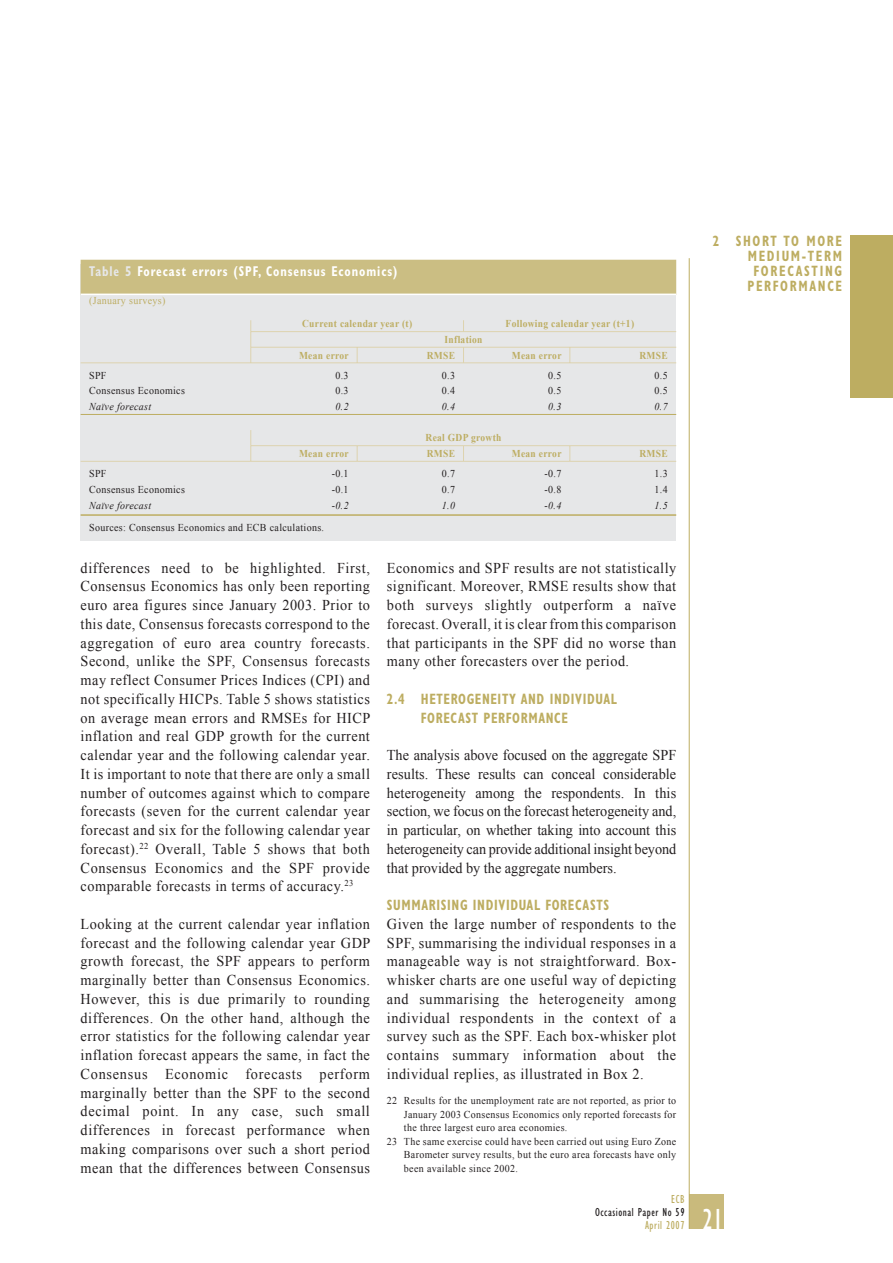
<style>
.page{position:relative;width:893px;height:1263px;background:#fff}
.page>*{position:absolute;margin:0;border:0;box-sizing:border-box;transform-origin:0 0}
.t1{font:condensed 30px "Gill Sans";color:#fff;scale:.95 1}
.t2{font:15px/18.8px "Times New Roman";letter-spacing:.035em;color:#231f20;text-align:justify;scale:.95 1}
.t3{font:700 condensed 15px/18.8px "Gill Sans";letter-spacing:.05em;color:#bdad61;scale:.85 1}
.t4{font:700 condensed 15px/15px "Gill Sans";letter-spacing:.13em;color:#bdad61;text-align:right;scale:.85 1}
.t5{font:700 condensed 14.25px "Gill Sans";letter-spacing:.075em;color:#fff;scale:.85 1}
.t6{font:condensed 12px "Gill Sans";letter-spacing:.05em;color:#231f20;scale:.95 1}
.t7{font:condensed 12px "Gill Sans";letter-spacing:.05em;color:#bdad61;scale:.95 1}
.t8{font:10.5px "Times New Roman";letter-spacing:.035em;color:#231f20;scale:.95 1}
.t9{font:700 10.5px "Times New Roman";letter-spacing:.035em;color:#bdad61;scale:.9 1}
.t10{font:italic 10.5px "Times New Roman";letter-spacing:.035em;color:#231f20;scale:.95 1}
.t11{font:10.5px "Times New Roman";letter-spacing:.035em;color:#bdad61;scale:.95 1}
.s1{color:#e6e7e8}
</style>
<div class="page">
<div style="left:689px;top:1195px;width:34px;height:34px;background:#c9ba7c"></div>
<hr style="left:689px;top:258px;width:1px;height:971px;background:#bdad61">
<div style="left:850px;top:235px;width:42px;height:162px;background:#bdad61"></div>
<div style="left:81px;top:265px;width:595px;height:276px;background:#e6e7e8"></div>
<div style="left:81px;top:260px;width:595px;height:35px;background:#cbbe83"></div>
<hr style="left:81px;top:294px;width:595px;height:1px;background:#fff">
<hr style="left:81px;top:362px;width:170px;height:1px;background:#ddd3af">
<hr style="left:250px;top:331px;width:107px;height:1px;background:#ddd3af">
<hr style="left:357px;top:331px;width:319px;height:1px;background:#ddd3af">
<hr style="left:250px;top:347px;width:107px;height:1px;background:#ddd3af">
<svg style="left:250px;top:320px;width:1px;height:42px"></svg>
<hr style="left:357px;top:347px;width:106px;height:1px;background:#ddd3af">
<svg style="left:357px;top:348px;width:1px;height:14px"></svg>
<hr style="left:463px;top:347px;width:107px;height:1px;background:#ddd3af">
<svg style="left:463px;top:348px;width:1px;height:14px"></svg>
<hr style="left:570px;top:347px;width:106px;height:1px;background:#ddd3af">
<svg style="left:569px;top:348px;width:1px;height:14px"></svg>
<hr style="left:251px;top:362px;width:425px;height:1px;background:#ddd3af">
<hr style="left:81px;top:461px;width:170px;height:1px;background:#ddd3af">
<hr style="left:250px;top:445px;width:107px;height:1px;background:#ddd3af">
<svg style="left:250px;top:430px;width:1px;height:31px"></svg>
<hr style="left:357px;top:445px;width:106px;height:1px;background:#ddd3af">
<svg style="left:357px;top:446px;width:1px;height:15px"></svg>
<hr style="left:463px;top:445px;width:107px;height:1px;background:#ddd3af">
<svg style="left:463px;top:446px;width:1px;height:15px"></svg>
<hr style="left:570px;top:445px;width:106px;height:1px;background:#ddd3af">
<svg style="left:569px;top:446px;width:1px;height:15px"></svg>
<hr style="left:251px;top:461px;width:425px;height:1px;background:#ddd3af">
<hr style="left:81px;top:514px;width:595px;height:2px;background:#bdad61">
<hr style="left:81px;top:414px;width:595px;height:1px;background:#bdad61">
<p class="t5" style="left:89px;top:266px;width:364px"><span class="s1">Table 5</span> Forecast errors (SPF, Consensus Economics)</p>
<p class="t11" style="left:89px;top:295px;width:82px">(January surveys)</p>
<p class="t9" style="left:302px;top:318px;width:124px">Current calendar year (t)</p>
<p class="t9" style="left:505px;top:318px;width:144px">Following calendar year (t+1)</p>
<p class="t9" style="left:444px;top:334px;width:44px">Inflation</p>
<p class="t9" style="left:299px;top:349px;width:57px">Mean error</p>
<p class="t9" style="left:426px;top:349px;width:33px">RMSE</p>
<p class="t9" style="left:511px;top:349px;width:57px">Mean error</p>
<p class="t9" style="left:639px;top:349px;width:33px">RMSE</p>
<p class="t8" style="left:89px;top:369px;width:20px">SPF</p>
<p class="t8" style="left:335px;top:369px;width:15px">0.3</p>
<p class="t8" style="left:442px;top:369px;width:15px">0.3</p>
<p class="t8" style="left:548px;top:369px;width:15px">0.5</p>
<p class="t8" style="left:654px;top:369px;width:15px">0.5</p>
<p class="t8" style="left:89px;top:385px;width:102px">Consensus Economics</p>
<p class="t8" style="left:335px;top:385px;width:15px">0.3</p>
<p class="t8" style="left:442px;top:385px;width:15px">0.4</p>
<p class="t8" style="left:548px;top:385px;width:15px">0.5</p>
<p class="t8" style="left:654px;top:385px;width:15px">0.5</p>
<p class="t10" style="left:89px;top:401px;width:67px">Naïve forecast</p>
<p class="t10" style="left:335px;top:401px;width:15px">0.2</p>
<p class="t10" style="left:442px;top:401px;width:15px">0.4</p>
<p class="t10" style="left:548px;top:401px;width:15px">0.3</p>
<p class="t10" style="left:654px;top:401px;width:15px">0.7</p>
<p class="t9" style="left:425px;top:432px;width:86px">Real GDP growth</p>
<p class="t9" style="left:299px;top:448px;width:57px">Mean error</p>
<p class="t9" style="left:426px;top:448px;width:33px">RMSE</p>
<p class="t9" style="left:511px;top:448px;width:57px">Mean error</p>
<p class="t9" style="left:639px;top:448px;width:33px">RMSE</p>
<p class="t8" style="left:89px;top:468px;width:20px">SPF</p>
<p class="t8" style="left:332px;top:468px;width:19px">-0.1</p>
<p class="t8" style="left:442px;top:468px;width:15px">0.7</p>
<p class="t8" style="left:544px;top:468px;width:19px">-0.7</p>
<p class="t8" style="left:654px;top:468px;width:15px">1.3</p>
<p class="t8" style="left:89px;top:484px;width:102px">Consensus Economics</p>
<p class="t8" style="left:332px;top:484px;width:19px">-0.1</p>
<p class="t8" style="left:442px;top:484px;width:15px">0.7</p>
<p class="t8" style="left:544px;top:484px;width:19px">-0.8</p>
<p class="t8" style="left:654px;top:484px;width:15px">1.4</p>
<p class="t10" style="left:89px;top:499px;width:67px">Naïve forecast</p>
<p class="t10" style="left:332px;top:499px;width:19px">-0.2</p>
<p class="t10" style="left:442px;top:499px;width:15px">1.0</p>
<p class="t10" style="left:544px;top:499px;width:19px">-0.4</p>
<p class="t10" style="left:654px;top:499px;width:15px">1.5</p>
<p class="t8" style="left:89px;top:522px;width:249px">Sources: Consensus Economics and ECB calculations.</p>
<p class="t2" style="left:81px;top:558px;width:306px">differences need to be highlighted. First, Consensus Economics has only been reporting euro area figures since January 2003. Prior to this date, Consensus forecasts correspond to the aggregation of euro area country forecasts.<br>Second, unlike the SPF, Consensus forecasts may reflect Consumer Prices Indices (CPI) and not specifically HICPs. Table 5 shows statistics on average mean errors and RMSEs for HICP inflation and real GDP growth for the current calendar year and the following calendar year.<br>It is important to note that there are only a small number of outcomes against which to compare forecasts (seven for the current calendar year forecast and six for the following calendar year forecast).<sup>22</sup> Overall, Table 5 shows that both Consensus Economics and the SPF provide comparable forecasts in terms of accuracy.<sup>23</sup></p>
<p class="t2" style="left:81px;top:914px;width:306px">Looking at the current calendar year inflation forecast and the following calendar year GDP growth forecast, the SPF appears to perform marginally better than Consensus Economics.<br>However, this is due primarily to rounding differences. On the other hand, although the error statistics for the following calendar year inflation forecast appears the same, in fact the Consensus Economic forecasts perform marginally better than the SPF to the second decimal point. In any case, such small differences in forecast performance when making comparisons over such a short period mean that the differences between Consensus</p>
<p class="t2" style="left:387px;top:558px;width:306px">Economics and SPF results are not statistically significant. Moreover, RMSE results show that both surveys slightly outperform a naïve forecast. Overall, it is clear from this comparison that participants in the SPF did no worse than many other forecasters over the period.</p>
<p class="t3" style="left:421px;top:691px;width:232px;text-indent:-34px">2.4 HETEROGENEITY AND INDIVIDUAL<br>FORECAST PERFORMANCE</p>
<p class="t2" style="left:387px;top:746px;width:306px">The analysis above focused on the aggregate SPF results. These results can conceal considerable heterogeneity among the respondents. In this section, we focus on the forecast heterogeneity and, in particular, on whether taking into account this heterogeneity can provide additional insight beyond that provided by the aggregate numbers.</p>
<p class="t3" style="left:387px;top:897px;width:263px">SUMMARISING INDIVIDUAL FORECASTS</p>
<p class="t2" style="left:387px;top:914px;width:306px">Given the large number of respondents to the SPF, summarising the individual responses in a manageable way is not straightforward. Box&shy;whisker charts are one useful way of depicting and summarising the heterogeneity among individual respondents in the context of a survey such as the SPF. Each box-whisker plot contains summary information about the individual replies, as illustrated in Box 2.</p>
<p class="t8" style="left:387px;top:1095px;width:306px">22 Results for the unemployment rate are not reported, as prior to</p>
<p class="t8" style="left:404px;top:1108px;width:288px">January 2003 Consensus Economics only reported forecasts for</p>
<p class="t8" style="left:404px;top:1122px;width:174px">the three largest euro area economies.</p>
<p class="t8" style="left:387px;top:1135px;width:306px">23 The same exercise could have been carried out using Euro Zone</p>
<p class="t8" style="left:404px;top:1149px;width:288px">Barometer survey results, but the euro area forecasts have only</p>
<p class="t8" style="left:404px;top:1162px;width:121px">been available since 2002.</p>
<p class="t7" style="left:671px;top:1195px;width:16px">ECB</p>
<p class="t6" style="left:595px;top:1208px;width:96px">Occasional Paper No 59</p>
<p class="t7" style="left:645px;top:1221px;width:43px">April 2007</p>
<p class="t4" style="left:713px;top:235px;width:153px">2 SHORT TO MORE<br>MEDIUM-TERM<br>FORECASTING<br>PERFORMANCE</p>
<h1 class="t1" style="left:702px;top:1208px;width:23px">21</h1>
</div>
